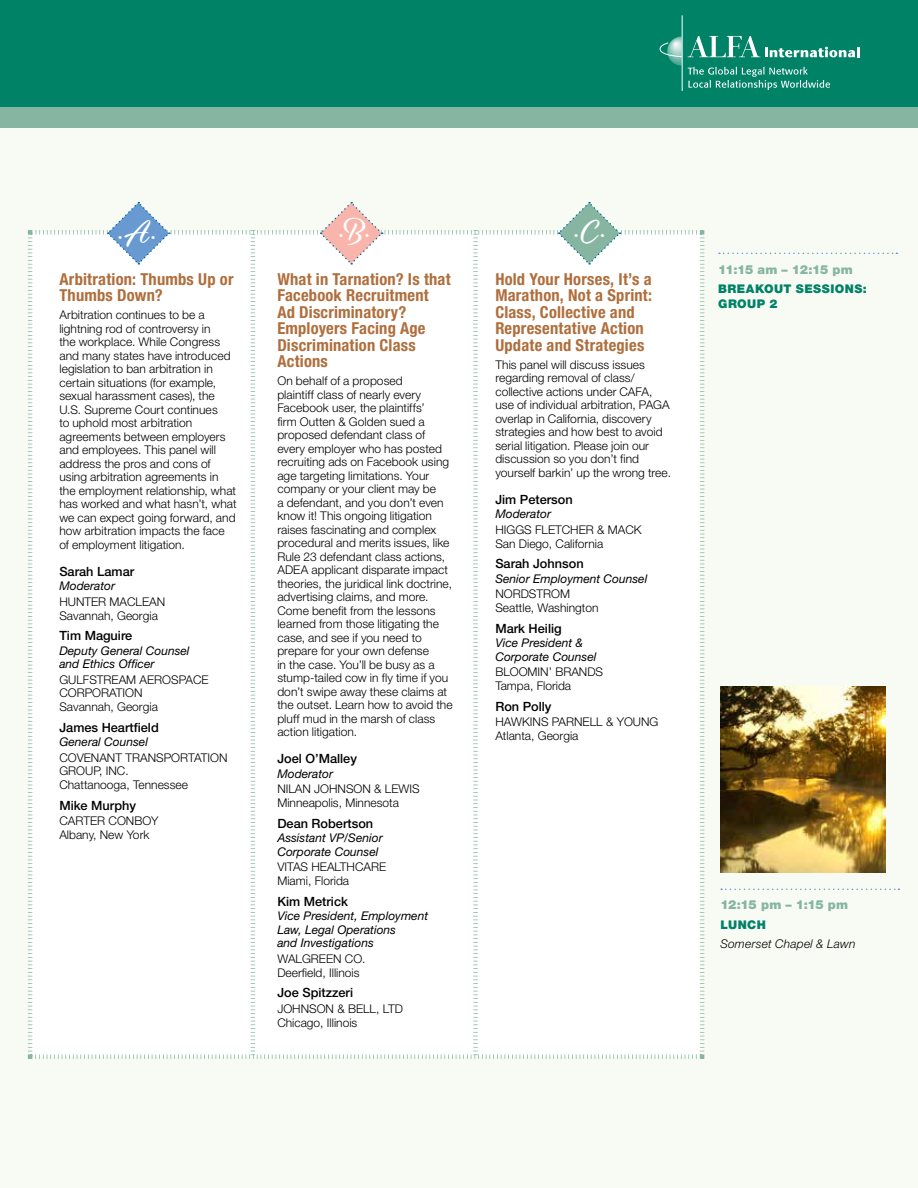
<style>
.page{position:relative;width:918px;height:1188px;background:#fff}
.page>*{position:absolute;margin:0;border:0;box-sizing:border-box;transform-origin:0 0}
.t1{font:27px "Modish";color:#fff}
.t2{font:700 condensed 16.5px/16.5px "Helvetica Neue LT Std";letter-spacing:.01em;color:#af6e3c}
.t3{font:500 12.75px "Helvetica Neue LT Std";color:#000}
.t4{font:900 12.45px "Helvetica Neue LT Std";letter-spacing:-.03em;color:#86b6a2}
.t5{font:300 12px/13.5px "Helvetica Neue LT Std";letter-spacing:.005em;color:#000}
.t6{font:italic 12px/13.5px "Helvetica Neue LT Std";color:#000}
.t7{font:900 12px/15px "Helvetica Neue LT Std";letter-spacing:.035em;color:#008267}
.t8{font:italic 300 12px "Helvetica Neue LT Std";letter-spacing:.015em;color:#000}
</style>
<div class="page">
<div style="left:0;top:127px;width:918px;height:1061px;background:#f8fbf4"></div>
<div style="left:0;top:0;width:918px;height:107px;background:#008267"></div>
<div style="left:0;top:107px;width:918px;height:20px;background:#86b6a2"></div>
<hr style="left:682px;top:15px;width:1px;height:76px;background:#fff">
<svg style="left:659px;top:36px;width:201px;height:54px"></svg>
<svg style="left:721px;top:889px;width:178px;height:1px"></svg>
<svg style="left:719px;top:253px;width:178px;height:1px"></svg>
<div style="left:28px;top:202px;width:676px;height:857px;background:#fff"></div>
<img style="left:720px;top:687px;width:166px;height:186px">
<h1 class="t1" style="left:118px;top:217px;width:40px">•A•</h1>
<h1 class="t1" style="left:339px;top:215px;width:33px">•B•</h1>
<h1 class="t1" style="left:574px;top:215px;width:33px">•C•</h1>
<h2 class="t2" style="left:59px;top:270px;width:176px">Arbitration: Thumbs Up or<br>Thumbs Down?</h2>
<p class="t5" style="left:59px;top:308px;width:179px">Arbitration continues to be a lightning rod of controversy in<br>the workplace. While Congress and many states have introduced legislation to ban arbitration in certain situations (for example, sexual harassment cases), the<br>U.S. Supreme Court continues<br>to uphold most arbitration agreements between employers and employees. This panel will address the pros and cons of using arbitration agreements in the employment relationship, what has worked and what hasn’t, what we can expect going forward, and how arbitration impacts the face of employment litigation.</p>
<p class="t3" style="left:59px;top:564px;width:76px">Sarah Lamar</p>
<p class="t6" style="left:59px;top:579px;width:57px">Moderator</p>
<p class="t5" style="left:59px;top:594px;width:107px;line-height:14px">HUNTER MACLEAN<br>Savannah, Georgia</p>
<p class="t3" style="left:59px;top:628px;width:74px">Tim Maguire</p>
<p class="t6" style="left:59px;top:644px;width:132px">Deputy General Counsel and Ethics Officer</p>
<p class="t5" style="left:59px;top:672px;width:151px">GULFSTREAM AEROSPACE<br>CORPORATION<br>Savannah, Georgia</p>
<p class="t3" style="left:59px;top:720px;width:101px">James Heartfield</p>
<p class="t6" style="left:59px;top:735px;width:90px">General Counsel</p>
<p class="t5" style="left:59px;top:750px;width:170px">COVENANT TRANSPORTATION<br>GROUP, INC.<br>Chattanooga, Tennessee</p>
<p class="t3" style="left:59px;top:798px;width:78px">Mike Murphy</p>
<p class="t5" style="left:59px;top:814px;width:101px;line-height:14px">CARTER CONBOY<br>Albany, New York</p>
<h2 class="t2" style="left:277px;top:270px;width:175px">What in Tarnation? Is that<br>Facebook Recruitment<br>Ad Discriminatory?<br>Employers Facing Age<br>Discrimination Class<br>Actions</h2>
<p class="t5" style="left:277px;top:374px;width:177px">On behalf of a proposed<br>plaintiff class of nearly every<br>Facebook user, the plaintiffs’<br>firm Outten &amp; Golden sued a proposed defendant class of every employer who has posted recruiting ads on Facebook using age targeting limitations. Your company or your client may be<br>a defendant, and you don’t even know it! This ongoing litigation raises fascinating and complex procedural and merits issues, like<br>Rule 23 defendant class actions,<br>ADEA applicant disparate impact theories, the juridical link doctrine, advertising claims, and more.<br>Come benefit from the lessons learned from those litigating the case, and see if you need to prepare for your own defense<br>in the case. You’ll be busy as a stump-tailed cow in fly time if you don’t swipe away these claims at the outset. Learn how to avoid the pluff mud in the marsh of class action litigation.</p>
<p class="t3" style="left:277px;top:751px;width:81px">Joel O’Malley</p>
<p class="t6" style="left:277px;top:767px;width:57px">Moderator</p>
<p class="t5" style="left:277px;top:782px;width:144px;line-height:14px">NILAN JOHNSON &amp; LEWIS<br>Minneapolis, Minnesota</p>
<p class="t3" style="left:277px;top:816px;width:97px">Dean Robertson</p>
<p class="t6" style="left:277px;top:831px;width:107px">Assistant VP/Senior<br>Corporate Counsel</p>
<p class="t5" style="left:277px;top:860px;width:110px;line-height:14px">VITAS HEALTHCARE<br>Miami, Florida</p>
<p class="t3" style="left:277px;top:894px;width:72px">Kim Metrick</p>
<p class="t6" style="left:277px;top:909px;width:152px">Vice President, Employment<br>Law, Legal Operations<br>and Investigations</p>
<p class="t5" style="left:277px;top:951px;width:90px;line-height:14px">WALGREEN CO.<br>Deerfield, Illinois</p>
<p class="t3" style="left:277px;top:985px;width:77px">Joe Spitzzeri</p>
<p class="t5" style="left:277px;top:1001px;width:127px;line-height:14px">JOHNSON &amp; BELL, LTD<br>Chicago, Illinois</p>
<h2 class="t2" style="left:495px;top:270px;width:158px">Hold Your Horses, It’s a<br>Marathon, Not a Sprint:<br>Class, Collective and<br>Representative Action<br>Update and Strategies</h2>
<p class="t5" style="left:495px;top:357px;width:177px">This panel will discuss issues regarding removal of class/ collective actions under CAFA, use of individual arbitration, PAGA overlap in California, discovery strategies and how best to avoid serial litigation. Please join our discussion so you don’t find yourself barkin’ up the wrong tree.</p>
<p class="t3" style="left:495px;top:492px;width:79px">Jim Peterson</p>
<p class="t6" style="left:495px;top:507px;width:57px">Moderator</p>
<p class="t5" style="left:495px;top:522px;width:148px;line-height:14px">HIGGS FLETCHER &amp; MACK<br>San Diego, California</p>
<p class="t3" style="left:495px;top:556px;width:90px">Sarah Johnson</p>
<p class="t6" style="left:495px;top:572px;width:154px">Senior Employment Counsel</p>
<p class="t5" style="left:495px;top:587px;width:105px;line-height:14px">NORDSTROM<br>Seattle, Washington</p>
<p class="t3" style="left:495px;top:621px;width:68px">Mark Heilig</p>
<p class="t6" style="left:495px;top:636px;width:103px">Vice President &amp;<br>Corporate Counsel</p>
<p class="t5" style="left:495px;top:665px;width:109px;line-height:14px">BLOOMIN’ BRANDS<br>Tampa, Florida</p>
<p class="t3" style="left:495px;top:699px;width:58px">Ron Polly</p>
<p class="t5" style="left:495px;top:715px;width:165px;line-height:14px">HAWKINS PARNELL &amp; YOUNG<br>Atlanta, Georgia</p>
<p class="t4" style="left:718px;top:262px;width:136px">11:15 am – 12:15 pm</p>
<p class="t7" style="left:718px;top:281px;width:150px">BREAKOUT SESSIONS:<br>GROUP 2</p>
<p class="t4" style="left:720px;top:898px;width:129px">12:15 pm – 1:15 pm</p>
<p class="t7" style="left:720px;top:917px;width:47px">LUNCH</p>
<p class="t8" style="left:720px;top:937px;width:137px">Somerset Chapel &amp; Lawn</p>
</div>
